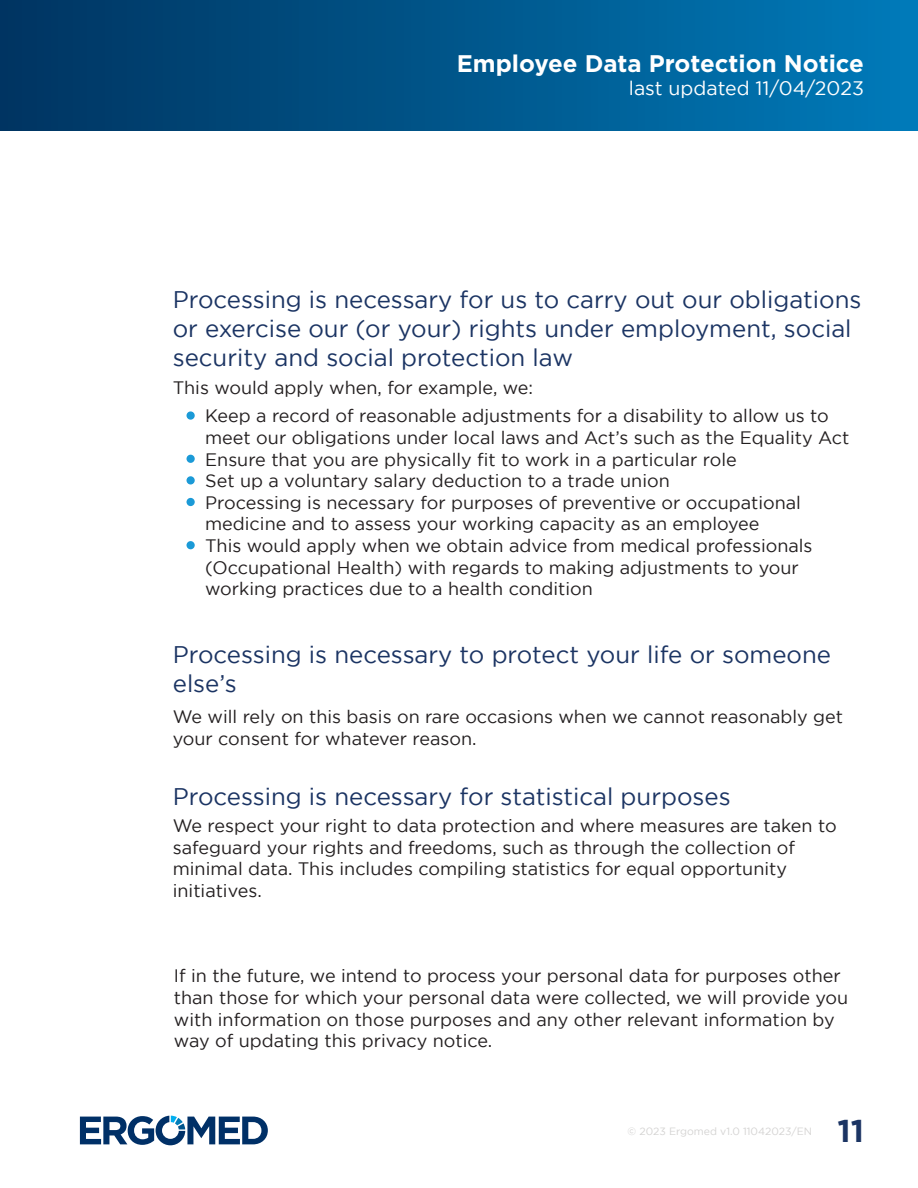
<style>
.page{position:relative;width:918px;height:1188px;background:#fff}
.page>*{position:absolute;margin:0;border:0;box-sizing:border-box;transform-origin:0 0}
.t1{font:700 31.5px "Gotham";color:#1b3463}
.t2{font:24px/28.8px "Gotham";color:#1b3463}
.t3{font:700 24px "Gotham";color:#fff}
.t4{font:19.5px "Gotham";color:#fff}
.t5{font:18px/21.6px "Gotham";color:#231f20}
.t6{font:10.5px "Gotham";color:#d4d3d2}
</style>
<div class="page">
<div style="left:0;top:0;width:918px;height:130px;background:linear-gradient(to right,#003360,#007ab9)"></div>
<svg style="left:80px;top:1116px;width:188px;height:29px"></svg>
<div style="left:187px;top:411px;width:8px;height:9px;background:#1b9ad7;border-radius:50%"></div>
<div style="left:187px;top:455px;width:8px;height:8px;background:#1b9ad7;border-radius:50%"></div>
<div style="left:187px;top:476px;width:8px;height:8px;background:#1b9ad7;border-radius:50%"></div>
<div style="left:187px;top:498px;width:8px;height:8px;background:#1b9ad7;border-radius:50%"></div>
<div style="left:187px;top:541px;width:8px;height:8px;background:#1b9ad7;border-radius:50%"></div>
<p class="t3" style="left:457px;top:49px;width:409px">Employee Data Protection Notice</p>
<p class="t4" style="left:629px;top:77px;width:237px">last updated 11/04/2023</p>
<p class="t2" style="left:173px;top:285px;width:690px">Processing is necessary for us to carry out our obligations or exercise our (or your) rights under employment, social security and social protection law</p>
<p class="t5" style="left:173px;top:377px;width:362px">This would apply when, for example, we:</p>
<p class="t5" style="left:205px;top:405px;width:646px">Keep a record of reasonable adjustments for a disability to allow us to meet our obligations under local laws and Act’s such as the Equality Act</p>
<p class="t5" style="left:205px;top:448px;width:533px">Ensure that you are physically fit to work in a particular role</p>
<p class="t5" style="left:205px;top:470px;width:466px">Set up a voluntary salary deduction to a trade union</p>
<p class="t5" style="left:205px;top:491px;width:597px">Processing is necessary for purposes of preventive or occupational</p>
<p class="t5" style="left:205px;top:513px;width:556px">medicine and to assess your working capacity as an employee</p>
<p class="t5" style="left:205px;top:534px;width:609px">This would apply when we obtain advice from medical professionals</p>
<p class="t5" style="left:205px;top:556px;width:595px">(Occupational Health) with regards to making adjustments to your</p>
<p class="t5" style="left:205px;top:578px;width:389px">working practices due to a health condition</p>
<p class="t2" style="left:173px;top:640px;width:660px">Processing is necessary to protect your life or someone else’s</p>
<p class="t5" style="left:173px;top:706px;width:672px">We will rely on this basis on rare occasions when we cannot reasonably get your consent for whatever reason.</p>
<p class="t2" style="left:173px;top:782px;width:559px">Processing is necessary for statistical purposes</p>
<p class="t5" style="left:173px;top:815px;width:665px">We respect your right to data protection and where measures are taken to safeguard your rights and freedoms, such as through the collection of</p>
<p class="t5" style="left:173px;top:858px;width:616px">minimal data. This includes compiling statistics for equal opportunity</p>
<p class="t5" style="left:173px;top:879px;width:90px">initiatives.</p>
<p class="t5" style="left:174px;top:965px;width:676px">If in the future, we intend to process your personal data for purposes other than those for which your personal data were collected, we will provide you with information on those purposes and any other relevant information by way of updating this privacy notice.</p>
<p class="t6" style="left:628px;top:1126px;width:186px">© 2023 Ergomed v1.0 11042023/EN</p>
<p class="t1" style="left:837px;top:1113px;width:28px">11</p>
</div>
